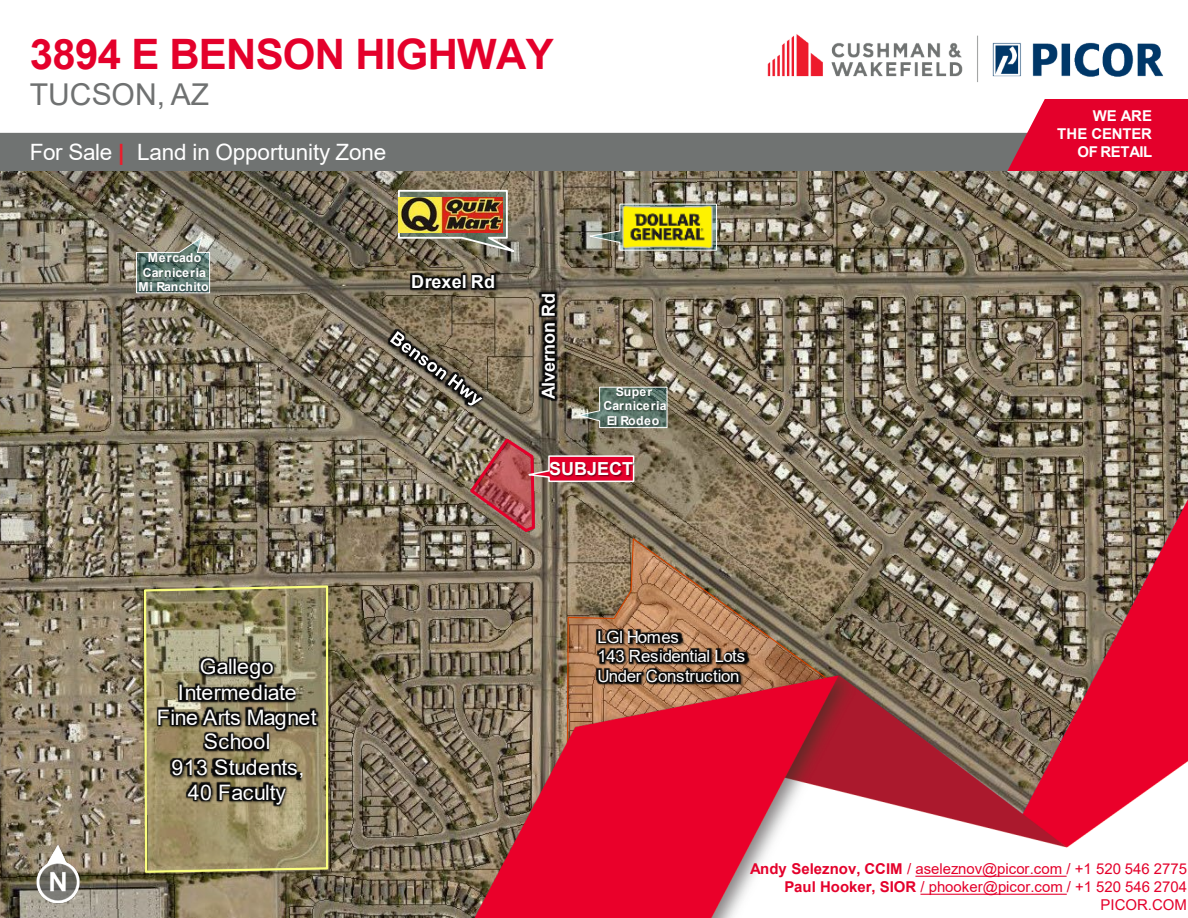
<style>
.page{position:relative;width:1188px;height:918px;background:#fff}
.page>*{position:absolute;margin:0;border:0;box-sizing:border-box;transform-origin:0 0}
.t1{font:700 42px "Arial";letter-spacing:-.02em;color:#e4002b}
.t2{font:30px "Arial";color:#6f7171}
.t3{font:22.5px "Arial";letter-spacing:-.005em;color:#fff}
.t4{font:21.3px/25.2px "Arial";letter-spacing:-.01em;color:#fff;text-align:center}
.t5{font:700 18px "Arial";letter-spacing:.005em;color:#fff}
.t6{font:16.8px/19.6px "Arial";letter-spacing:-.025em;color:#fff}
.t7{font:15px "Arial";color:#e4002b}
.t8{font:700 15px/18px "Arial";letter-spacing:-.015em;color:#fff;text-align:right}
.t9{font:700 12.3px/14.5px "Arial";letter-spacing:.025em;color:#fff;text-align:center}
.s1{font-weight:700;color:#ed1c2b}
.s2{font-weight:700}
</style>
<div class="page">
<div style="left:0;top:133px;width:1007px;height:38px;background:#707372"></div>
<img style="left:767px;top:34px;width:396px;height:48px">
<svg style="left:1007px;top:99px;width:181px;height:72px;background:#e2163d"></svg>
<img style="left:0;top:171px;width:1188px;height:747px">
<img style="left:390px;top:248px;width:139px;height:64px">
<img style="left:409px;top:272px;width:90px;height:20px">
<img style="left:409px;top:272px;width:88px;height:18px">
<img style="left:516px;top:261px;width:64px;height:158px">
<img style="left:538px;top:289px;width:22px;height:112px">
<img style="left:538px;top:291px;width:19px;height:110px">
<img style="left:365px;top:305px;width:149px;height:129px">
<img style="left:387px;top:328px;width:99px;height:81px">
<img style="left:388px;top:328px;width:95px;height:3px">
<svg style="left:388px;top:331px;width:97px;height:78px;background:#79705e"></svg>
<svg style="left:143px;top:584px;width:186px;height:290px;background:#9d9369"></svg>
<img style="left:199px;top:656px;width:77px;height:26px">
<img style="left:199px;top:656px;width:75px;height:25px">
<img style="left:178px;top:682px;width:121px;height:22px">
<img style="left:178px;top:682px;width:118px;height:20px">
<img style="left:156px;top:707px;width:164px;height:27px">
<img style="left:156px;top:707px;width:162px;height:24px">
<img style="left:202px;top:731px;width:70px;height:23px">
<img style="left:202px;top:731px;width:68px;height:21px">
<img style="left:170px;top:757px;width:133px;height:26px">
<img style="left:170px;top:757px;width:131px;height:24px">
<img style="left:185px;top:782px;width:104px;height:27px">
<img style="left:185px;top:782px;width:102px;height:25px">
<svg style="left:576px;top:386px;width:92px;height:42px;background:#767e6e"></svg>
<img style="left:616px;top:385px;width:37px;height:15px">
<img style="left:602px;top:400px;width:62px;height:12px">
<img style="left:606px;top:415px;width:55px;height:12px">
<svg style="left:586px;top:203px;width:131px;height:48px;background:#908e7f"></svg>
<img style="left:619px;top:205px;width:97px;height:45px">
<svg style="left:136px;top:236px;width:74px;height:58px;background:#8a9083"></svg>
<img style="left:146px;top:252px;width:54px;height:12px">
<img style="left:142px;top:266px;width:63px;height:13px">
<img style="left:137px;top:281px;width:72px;height:12px">
<img style="left:386px;top:495px;width:802px;height:422px">
<svg style="left:915px;top:876px;width:152px;height:1px"></svg>
<svg style="left:920px;top:894px;width:147px;height:1px"></svg>
<img style="left:31px;top:844px;width:52px;height:62px">
<svg style="left:468px;top:436px;width:167px;height:98px;background:#906559"></svg>
<img style="left:538px;top:452px;width:109px;height:41px">
<svg style="left:397px;top:189px;width:131px;height:68px;background:#868371"></svg>
<img style="left:399px;top:197px;width:103px;height:36px">
<p class="t1" style="left:30px;top:25px;width:525px">3894 E BENSON HIGHWAY</p>
<p class="t2" style="left:30px;top:74px;width:181px">TUCSON, AZ</p>
<p class="t3" style="left:30px;top:137px;width:358px">For Sale <span class="s1">|</span> Land in Opportunity Zone</p>
<p class="t9" style="left:138px;top:251px;width:72px">Mercado<br>Carniceria<br>Mi Ranchito</p>
<p class="t5" style="left:411px;top:269px;width:86px">Drexel Rd</p>
<p class="t5" style="left:536px;top:399px;width:108px;rotate:-90deg">Alvernon Rd</p>
<p class="t9" style="left:603px;top:384px;width:65px">Super<br>Carniceria<br>El Rodeo</p>
<p class="t5" style="left:549px;top:456px;width:86px">SUBJECT</p>
<p class="t4" style="left:157px;top:654px;width:161px">Gallego<br>Intermediate<br>Fine Arts Magnet<br>School<br>913 Students,<br>40 Faculty</p>
<p class="t6" style="left:597px;top:627px;width:149px">LGI Homes<br>143 Residential Lots<br>Under Construction</p>
<p class="t8" style="left:1057px;top:107px;width:96px">WE ARE<br>THE CENTER<br>OF RETAIL</p>
<p class="t7" style="left:750px;top:858px;width:439px"><span class="s2">Andy Seleznov, CCIM</span> / aseleznov@picor.com / +1 520 546 2775</p>
<p class="t7" style="left:784px;top:876px;width:404px"><span class="s2">Paul Hooker, SIOR</span> / phooker@picor.com / +1 520 546 2704</p>
<p class="t7" style="left:1101px;top:894px;width:88px">PICOR.COM</p>
</div>
